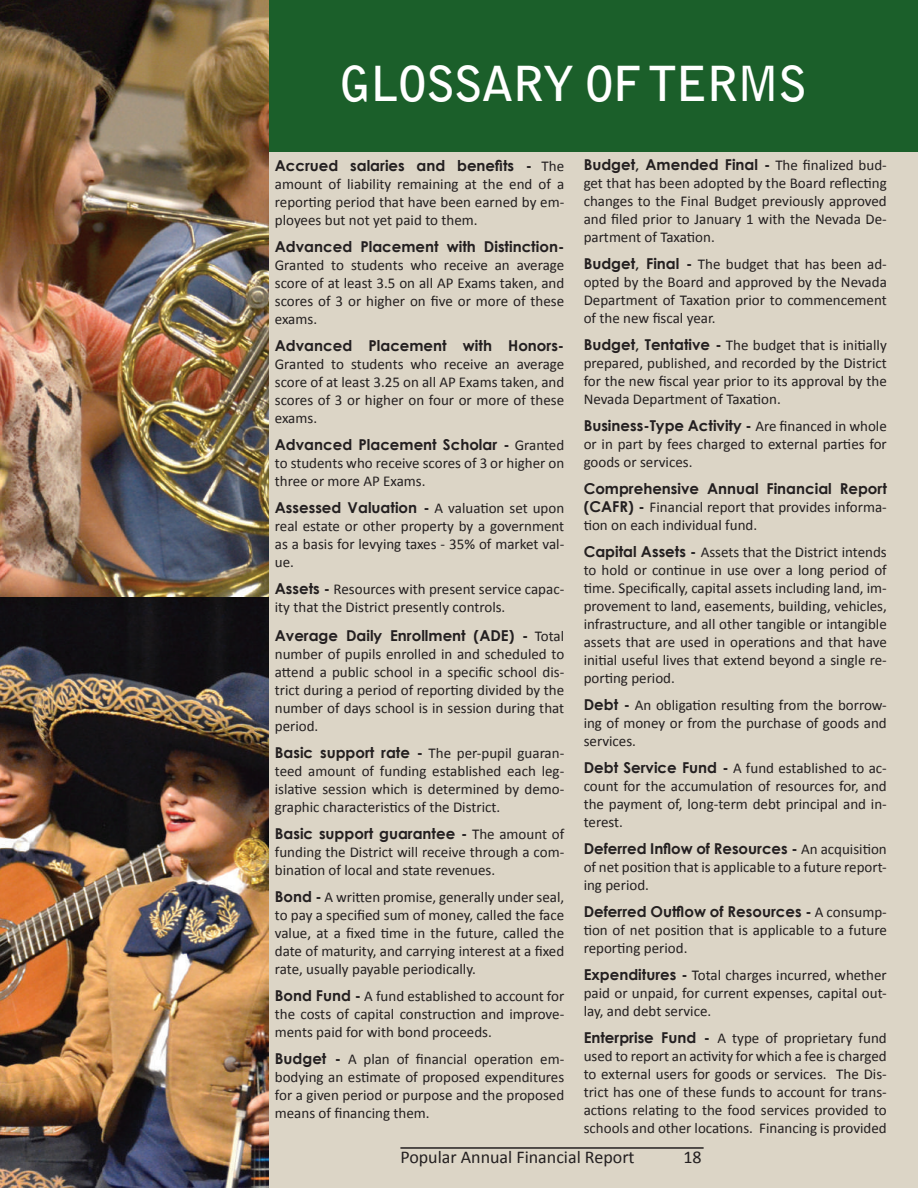
<style>
.page{position:relative;width:918px;height:1188px;background:#dcd5c6}
.page>*{position:absolute;margin:0;border:0;box-sizing:border-box;transform-origin:0 0}
.t1{font:700 48px "Bell Gothic Std";letter-spacing:-.03em;color:#fff}
.t2{font:18px "Calibri";color:#231f20}
.t3{font:15px/18px "Calibri";color:#231f20;text-align:justify}
.t4{font:700 15px "Century Gothic";color:#231f20}
.s1{font-family:"Calibri";font-weight:400}
.s2{font-family:"Century Gothic";font-weight:700}
</style>
<div class="page">
<hr style="left:400px;top:1147px;width:304px;height:2px;background:#231f20">
<div style="left:269px;top:0;width:649px;height:152px;background:#1b5f2a"></div>
<img style="left:0;top:0;width:269px;height:597px">
<img style="left:0;top:597px;width:269px;height:591px">
<h1 class="t1" style="left:339px;top:55px;width:469px">GLOSSARY OF TERMS</h1>
<p class="t4" style="left:275px;top:155px;width:291px">Accrued salaries and benefits - <span class="s1">The</span></p>
<p class="t3" style="left:275px;top:176px;width:291px">amount of liability remaining at the end of a reporting period that have been earned by em&shy;ployees but not yet paid to them.</p>
<p class="t4" style="left:275px;top:236px;width:291px">Advanced Placement with Distinction-</p>
<p class="t3" style="left:275px;top:257px;width:291px">Granted to students who receive an average score of at least 3.5 on all AP Exams taken, and scores of 3 or higher on five or more of these exams.</p>
<p class="t4" style="left:275px;top:335px;width:291px">Advanced Placement with Honors-</p>
<p class="t3" style="left:275px;top:356px;width:291px">Granted to students who receive an average score of at least 3.25 on all AP Exams taken, and scores of 3 or higher on four or more of these exams.</p>
<p class="t4" style="left:275px;top:434px;width:291px">Advanced Placement Scholar - <span class="s1">Granted</span></p>
<p class="t3" style="left:275px;top:455px;width:291px">to students who receive scores of 3 or higher on three or more AP Exams.</p>
<p class="t4" style="left:275px;top:497px;width:291px">Assessed Valuation - <span class="s1">A valuation set upon</span></p>
<p class="t3" style="left:275px;top:518px;width:291px">real estate or other property by a government as a basis for levying taxes - 35% of market val&shy;ue.</p>
<p class="t3" style="left:275px;top:581px;width:291px"><span class="s2">Assets -</span> Resources with present service capac&shy;ity that the District presently controls.</p>
<p class="t4" style="left:275px;top:624px;width:291px">Average Daily Enrollment (ADE) - <span class="s1">Total</span></p>
<p class="t3" style="left:275px;top:645px;width:291px">number of pupils enrolled in and scheduled to attend a public school in a specific school dis&shy;trict during a period of reporting divided by the number of days school is in session during that period.</p>
<p class="t3" style="left:275px;top:744px;width:291px"><span class="s2">Basic support rate -</span> The per-pupil guaran&shy;teed amount of funding established each leg&shy;islative session which is determined by demo&shy;graphic characteristics of the District.</p>
<p class="t4" style="left:275px;top:822px;width:291px">Basic support guarantee - <span class="s1">The amount of</span></p>
<p class="t3" style="left:275px;top:843px;width:291px">funding the District will receive through a com&shy;bination of local and state revenues.</p>
<p class="t3" style="left:275px;top:888px;width:291px"><span class="s2">Bond -</span> A written promise, generally under seal, to pay a specified sum of money, called the face value, at a fixed time in the future, called the date of maturity, and carrying interest at a fixed rate, usually payable periodically.</p>
<p class="t3" style="left:275px;top:987px;width:291px"><span class="s2">Bond Fund -</span> A fund established to account for the costs of capital construction and improve&shy;ments paid for with bond proceeds.</p>
<p class="t3" style="left:275px;top:1050px;width:291px"><span class="s2">Budget -</span> A plan of financial operation em&shy;bodying an estimate of proposed expenditures for a given period or purpose and the proposed means of financing them.</p>
<p class="t4" style="left:584px;top:154px;width:305px">Budget, Amended Final - <span class="s1">The finalized bud-</span></p>
<p class="t3" style="left:584px;top:175px;width:305px">get that has been adopted by the Board reflecting changes to the Final Budget previously approved and filed prior to January 1 with the Nevada De&shy;partment of Taxation.</p>
<p class="t3" style="left:584px;top:256px;width:305px"><span class="s2">Budget, Final -</span> The budget that has been ad&shy;opted by the Board and approved by the Nevada Department of Taxation prior to commencement of the new fiscal year.</p>
<p class="t3" style="left:584px;top:337px;width:305px"><span class="s2">Budget, Tentative -</span> The budget that is initially prepared, published, and recorded by the District for the new fiscal year prior to its approval by the Nevada Department of Taxation.</p>
<p class="t4" style="left:584px;top:415px;width:305px">Business-Type Activity - <span class="s1">Are financed in whole</span></p>
<p class="t3" style="left:584px;top:436px;width:305px">or in part by fees charged to external parties for goods or services.</p>
<p class="t4" style="left:584px;top:478px;width:305px">Comprehensive Annual Financial Report</p>
<p class="t3" style="left:584px;top:499px;width:305px"><span class="s2">(CAFR) -</span> Financial report that provides informa&shy;tion on each individual fund.</p>
<p class="t3" style="left:584px;top:544px;width:305px"><span class="s2">Capital Assets -</span> Assets that the District intends to hold or continue in use over a long period of time. Specifically, capital assets including land, im&shy;provement to land, easements, building, vehicles, infrastructure, and all other tangible or intangible assets that are used in operations and that have initial useful lives that extend beyond a single re&shy;porting period.</p>
<p class="t3" style="left:584px;top:697px;width:305px"><span class="s2">Debt -</span> An obligation resulting from the borrow&shy;ing of money or from the purchase of goods and services.</p>
<p class="t3" style="left:584px;top:760px;width:305px"><span class="s2">Debt Service Fund -</span> A fund established to ac&shy;count for the accumulation of resources for, and the payment of, long-term debt principal and in&shy;terest.</p>
<p class="t4" style="left:584px;top:838px;width:305px">Deferred Inflow of Resources - <span class="s1">An acquisition</span></p>
<p class="t3" style="left:584px;top:859px;width:305px">of net position that is applicable to a future report&shy;ing period.</p>
<p class="t4" style="left:584px;top:901px;width:305px">Deferred Outflow of Resources - <span class="s1">A consump-</span></p>
<p class="t3" style="left:584px;top:922px;width:305px">tion of net position that is applicable to a future reporting period.</p>
<p class="t3" style="left:584px;top:967px;width:305px"><span class="s2">Expenditures -</span> Total charges incurred, whether paid or unpaid, for current expenses, capital out&shy;lay, and debt service.</p>
<p class="t3" style="left:584px;top:1030px;width:305px"><span class="s2">Enterprise Fund -</span> A type of proprietary fund used to report an activity for which a fee is charged to external users for goods or services. The Dis&shy;trict has one of these funds to account for trans&shy;actions relating to the food services provided to schools and other locations. Financing is provided</p>
<p class="t2" style="left:400px;top:1146px;width:236px">Popular Annual Financial Report</p>
<p class="t2" style="left:683px;top:1146px;width:20px">18</p>
</div>
